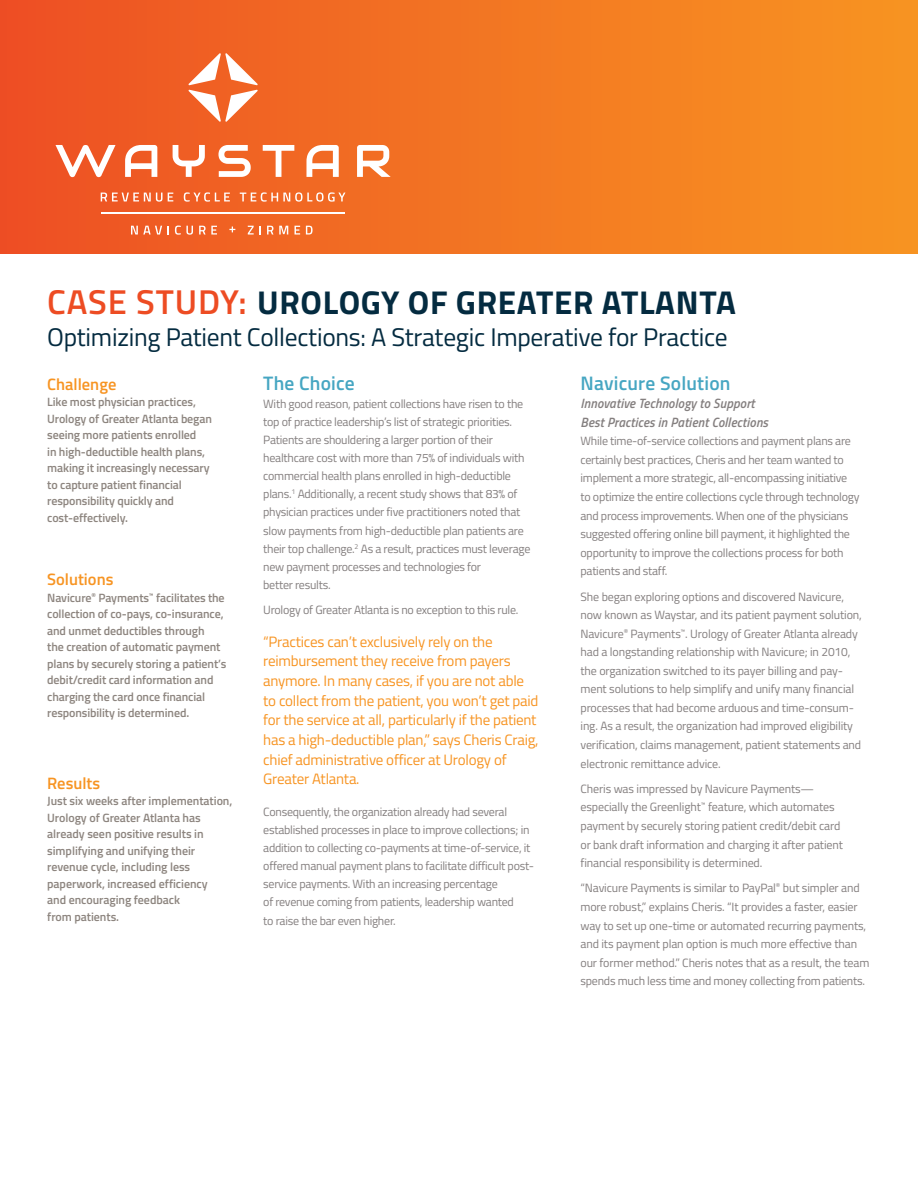
<style>
.page{position:relative;width:918px;height:1188px;background:#fff}
.page>*{position:absolute;margin:0;border:0;box-sizing:border-box;transform-origin:0 0}
.t1{font:700 33px "Titillium Web";letter-spacing:.02em;color:#042b40}
.t2{font:25.5px "Titillium Web";letter-spacing:-.01em;color:#042b40}
.t3{font:600 19.5px "Titillium Web";letter-spacing:.01em;color:#46a6c2}
.t4{font:600 16.5px "Titillium Web";color:#f79422}
.t5{font:15px/19.6px "Titillium Web";letter-spacing:-.015em;color:#f79422}
.t6{font:italic 600 13.5px/18.6px "Titillium Web";letter-spacing:.01em;color:#847f7f;scale:.95 1}
.t7{font:12px/18.6px "Titillium Web";letter-spacing:-.02em;color:#847f7f}
.t8{font:600 12px/16.5px "Titillium Web";letter-spacing:-.01em;color:#8d857f}
.s1{font-weight:600;font-size:34.5px;color:#ed4c23}
</style>
<div class="page">
<div style="left:0;top:0;width:918px;height:253px;background:linear-gradient(to right,#ed5126,#f89521)"></div>
<svg style="left:101px;top:193px;width:72px;height:9px"></svg>
<svg style="left:184px;top:192px;width:46px;height:10px"></svg>
<svg style="left:240px;top:192px;width:105px;height:10px"></svg>
<svg style="left:56px;top:145px;width:60px;height:32px"></svg>
<svg style="left:125px;top:145px;width:32px;height:32px"></svg>
<svg style="left:173px;top:145px;width:32px;height:32px"></svg>
<svg style="left:263px;top:145px;width:31px;height:32px"></svg>
<svg style="left:306px;top:145px;width:33px;height:32px"></svg>
<svg style="left:357px;top:145px;width:34px;height:32px"></svg>
<svg style="left:218px;top:145px;width:33px;height:32px"></svg>
<svg style="left:188px;top:53px;width:70px;height:69px"></svg>
<svg style="left:131px;top:226px;width:31px;height:9px"></svg>
<svg style="left:175px;top:226px;width:18px;height:9px"></svg>
<svg style="left:199px;top:226px;width:18px;height:9px"></svg>
<svg style="left:229px;top:227px;width:6px;height:5px"></svg>
<svg style="left:248px;top:226px;width:13px;height:9px"></svg>
<svg style="left:267px;top:226px;width:6px;height:9px"></svg>
<svg style="left:279px;top:226px;width:9px;height:9px"></svg>
<svg style="left:295px;top:226px;width:5px;height:9px"></svg>
<svg style="left:306px;top:226px;width:7px;height:9px"></svg>
<hr style="left:101px;top:213px;width:244px;height:1px;background:#fff">
<h1 class="t1" style="left:47px;top:277px;width:690px"><span class="s1">CASE STUDY:</span> UROLOGY OF GREATER ATLANTA</h1>
<h2 class="t2" style="left:47px;top:318px;width:682px">Optimizing Patient Collections: A Strategic Imperative for Practice</h2>
<h3 class="t4" style="left:47px;top:371px;width:71px">Challenge</h3>
<p class="t8" style="left:47px;top:393px;width:166px">Like most physician practices,<br>Urology of Greater Atlanta began seeing more patients enrolled<br>in high-deductible health plans, making it increasingly necessary to capture patient financial responsibility quickly and cost-effectively.</p>
<h3 class="t3" style="left:263px;top:368px;width:93px">The Choice</h3>
<p class="t7" style="left:263px;top:394px;width:269px;line-height:18.1px">With good reason, patient collections have risen to the top of practice leadership’s list of strategic priorities.<br>Patients are shouldering a larger portion of their healthcare cost with more than 75% of individuals with commercial health plans enrolled in high-deductible plans.<sup>1</sup> Additionally, a recent study shows that 83% of physician practices under five practitioners noted that slow payments from high-deductible plan patients are their top challenge.<sup>2</sup> As a result, practices must leverage new payment processes and technologies for<br>better results.</p>
<p class="t7" style="left:263px;top:600px;width:257px">Urology of Greater Atlanta is no exception to this rule.</p>
<p class="t5" style="left:263px;top:631px;width:277px">“Practices can’t exclusively rely on the reimbursement they receive from payers anymore. In many cases, if you are not able to collect from the patient, you won’t get paid for the service at all, particularly if the patient has a high-deductible plan,” says Cheris Craig, chief administrative officer at Urology of Greater Atlanta.</p>
<p class="t7" style="left:263px;top:802px;width:272px;line-height:18.1px">Consequently, the organization already had several established processes in place to improve collections; in addition to collecting co-payments at time-of-service, it offered manual payment plans to facilitate difficult post&shy;service payments. With an increasing percentage<br>of revenue coming from patients, leadership wanted<br>to raise the bar even higher.</p>
<h3 class="t3" style="left:580px;top:368px;width:152px">Navicure Solution</h3>
<p class="t6" style="left:580px;top:393px;width:199px">Innovative Technology to Support<br>Best Practices in Patient Collections</p>
<p class="t7" style="left:580px;top:431px;width:281px">While time-of-service collections and payment plans are certainly best practices, Cheris and her team wanted to implement a more strategic, all-encompassing initiative to optimize the entire collections cycle through technology and process improvements. When one of the physicians suggested offering online bill payment, it highlighted the opportunity to improve the collections process for both patients and staff.</p>
<p class="t7" style="left:580px;top:586px;width:283px">She began exploring options and discovered Navicure, now known as Waystar, and its patient payment solution, Navicure<sup>®</sup> Payments<sup>™</sup>. Urology of Greater Atlanta already had a longstanding relationship with Navicure; in 2010, the organization switched to its payer billing and pay&shy;ment solutions to help simplify and unify many financial processes that had become arduous and time-consum&shy;ing. As a result, the organization had improved eligibility verification, claims management, patient statements and electronic remittance advice.</p>
<p class="t7" style="left:580px;top:779px;width:264px">Cheris was impressed by Navicure Payments— especially the Greenlight<sup>™</sup> feature, which automates payment by securely storing patient credit/debit card or bank draft information and charging it after patient financial responsibility is determined.</p>
<p class="t7" style="left:580px;top:878px;width:290px">“Navicure Payments is similar to PayPal<sup>®</sup> but simpler and more robust,” explains Cheris. “It provides a faster, easier way to set up one-time or automated recurring payments, and its payment plan option is much more effective than our former method.” Cheris notes that as a result, the team spends much less time and money collecting from patients.</p>
<h3 class="t4" style="left:47px;top:567px;width:68px">Solutions</h3>
<p class="t8" style="left:47px;top:589px;width:181px">Navicure<sup>®</sup> Payments<sup>™</sup> facilitates the collection of co-pays, co-insurance, and unmet deductibles through<br>the creation of automatic payment plans by securely storing a patient’s debit/credit card information and charging the card once financial responsibility is determined.</p>
<h3 class="t4" style="left:47px;top:770px;width:54px">Results</h3>
<p class="t8" style="left:47px;top:792px;width:187px">Just six weeks after implementation,<br>Urology of Greater Atlanta has already seen positive results in simplifying and unifying their revenue cycle, including less paperwork, increased efficiency<br>and encouraging feedback<br>from patients.</p>
</div>
